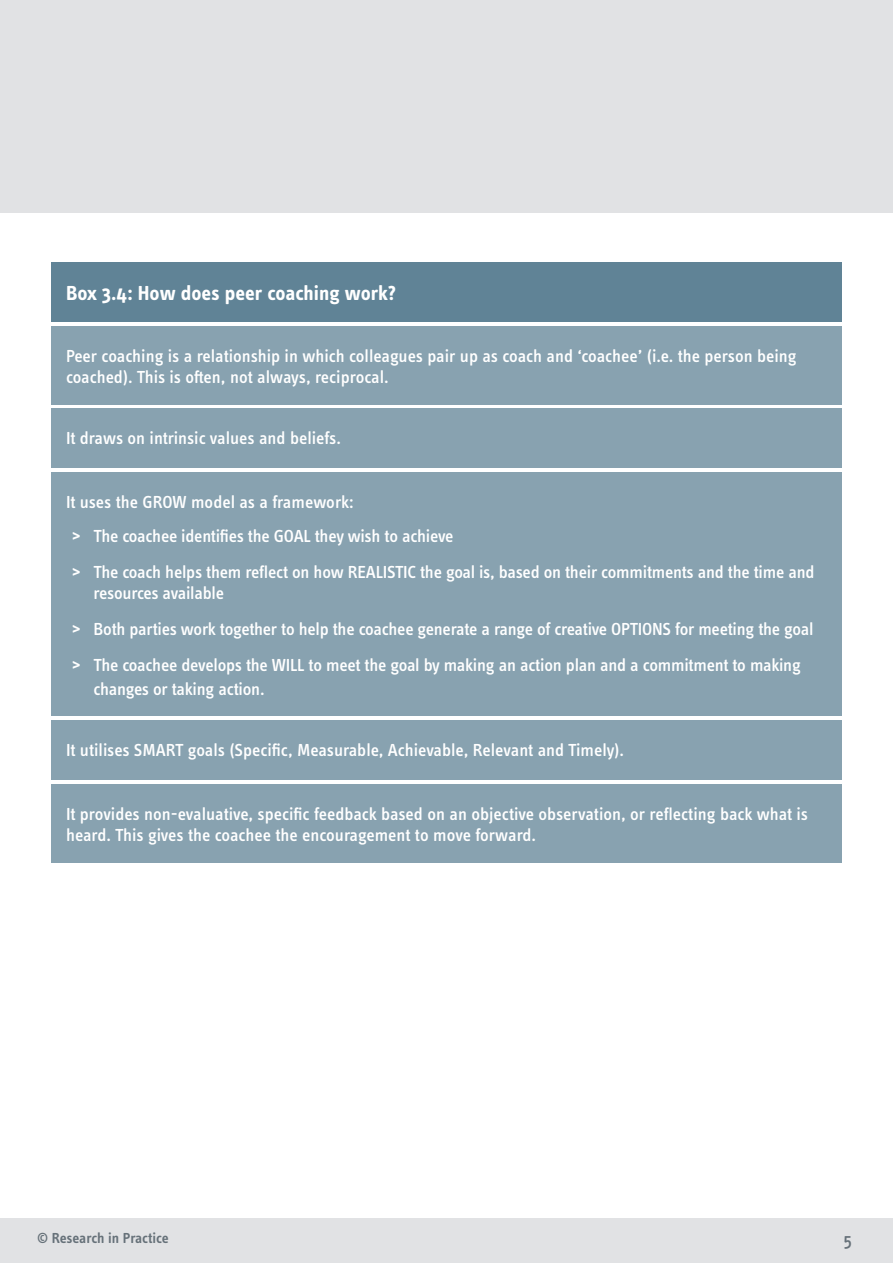
<style>
.page{position:relative;width:893px;height:1263px;background:#fff}
.page>*{position:absolute;margin:0;border:0;box-sizing:border-box;transform-origin:0 0}
.PSDP_PT_Diagram_Head{font:700 21px "Info Text Pro";color:#fff}
.PSDP_PT_Diagram_Head-2{font:500 18px/21.6px "Info Text Pro";letter-spacing:-.01em;color:#fff}
.t1{font:500 18px "Info Text Pro";color:#667179}
.t2{font:600 15px "Info Text Pro";letter-spacing:-.01em;color:#667179}
.s1{font-weight:700}
</style>
<div class="page">
<div style="left:0;top:1218px;width:893px;height:45px;background:#e1e2e4"></div>
<div style="left:0;top:0;width:893px;height:213px;background:#e1e2e4"></div>
<div style="left:51px;top:262px;width:791px;height:60px;background:#608396"></div>
<div style="left:51px;top:326px;width:791px;height:78px;background:#88a2b0"></div>
<div style="left:51px;top:409px;width:791px;height:59px;background:#88a2b0"></div>
<div style="left:51px;top:472px;width:791px;height:244px;background:#88a2b0"></div>
<div style="left:51px;top:720px;width:791px;height:60px;background:#88a2b0"></div>
<div style="left:51px;top:784px;width:791px;height:79px;background:#88a2b0"></div>
<p class="PSDP_PT_Diagram_Head" style="left:66px;top:281px;width:332px">Box 3.4: How does peer coaching work?</p>
<p class="PSDP_PT_Diagram_Head-2" style="left:66px;top:344px;width:732px">Peer coaching is a relationship in which colleagues pair up as coach and ‘coachee’ (i.e. the person being coached). This is often, not always, reciprocal.</p>
<p class="PSDP_PT_Diagram_Head-2" style="left:66px;top:427px;width:276px">It draws on intrinsic values and beliefs.</p>
<p class="PSDP_PT_Diagram_Head-2" style="left:72px;top:485px;width:383px;line-height:33.8px;text-indent:-6px">It uses the GROW model as a framework:<br><span class="s1">&gt;</span> The coachee identifies the GOAL they wish to achieve</p>
<p class="PSDP_PT_Diagram_Head-2" style="left:94px;top:561px;width:722px;line-height:21px;text-indent:-21px"><span class="s1">&gt;</span> The coach helps them reflect on how REALISTIC the goal is, based on their commitments and the time and resources available</p>
<p class="PSDP_PT_Diagram_Head-2" style="left:72px;top:610px;width:743px;line-height:36px"><span class="s1">&gt;</span> Both parties work together to help the coachee generate a range of creative OPTIONS for meeting the goal <span class="s1">&gt;</span> The coachee develops the WILL to meet the goal by making an action plan and a commitment to making</p>
<p class="PSDP_PT_Diagram_Head-2" style="left:94px;top:678px;width:173px">changes or taking action.</p>
<p class="PSDP_PT_Diagram_Head-2" style="left:66px;top:739px;width:560px">It utilises SMART goals (Specific, Measurable, Achievable, Relevant and Timely).</p>
<p class="PSDP_PT_Diagram_Head-2" style="left:66px;top:803px;width:743px">It provides non-evaluative, specific feedback based on an objective observation, or reflecting back what is heard. This gives the coachee the encouragement to move forward.</p>
<p class="t2" style="left:37px;top:1229px;width:133px">© Research in Practice</p>
<p class="t1" style="left:843px;top:1229px;width:27px">5 <sup>5</sup></p>
</div>
